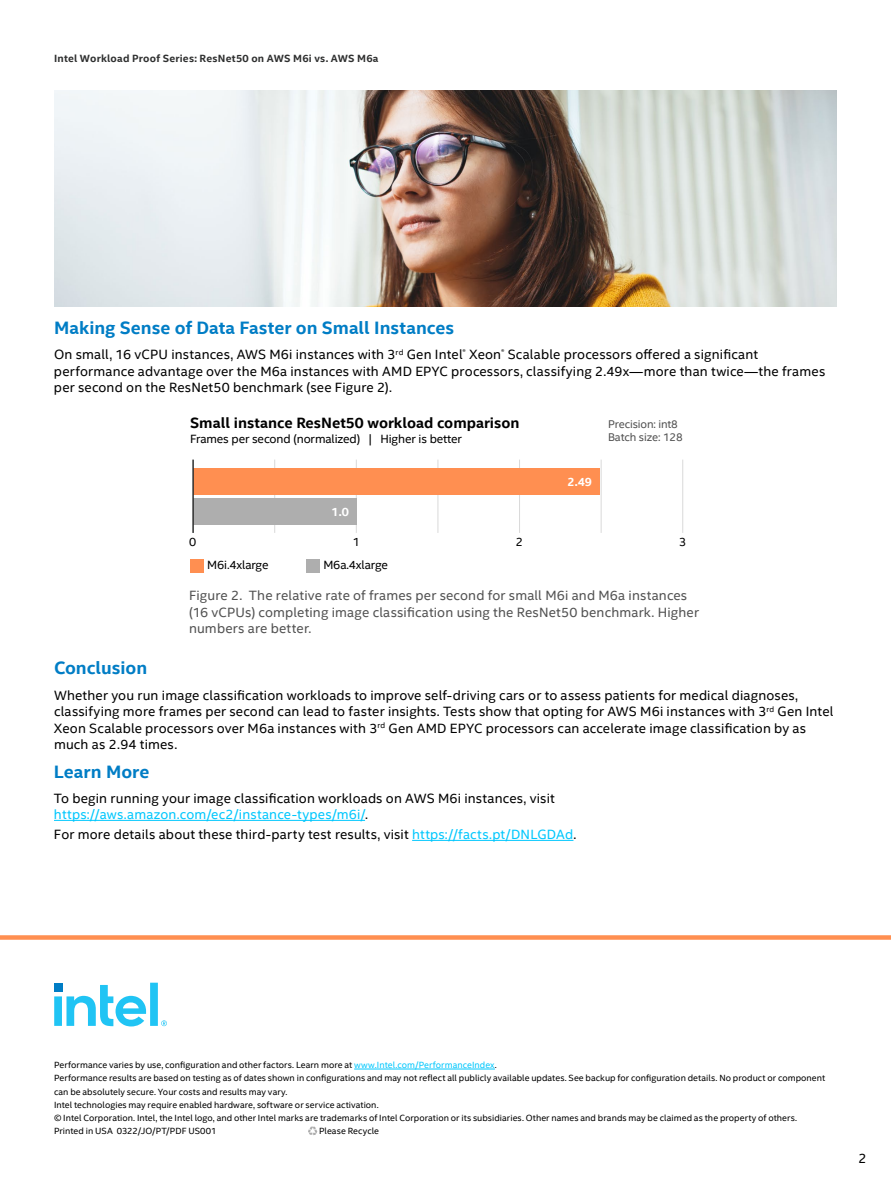
<style>
.page{position:relative;width:891px;height:1188px;background:#fff}
.page>*{position:absolute;margin:0;border:0;box-sizing:border-box;transform-origin:0 0}
.t1{font:700 18px "Intel Clear";color:#007dc5}
.t2{font:700 15px "Intel Clear";color:#000}
.t3{font:13.5px/16.5px "Intel Clear";letter-spacing:.015em;color:#000}
.t4{font:13.5px/16.5px "Intel Clear";letter-spacing:.015em;color:#525252}
.t5{font:12px "Intel Clear";letter-spacing:-.01em;color:#000}
.t6{font:700 12px "Intel Clear";color:#fff}
.t7{font:11.25px/13.5px "Intel Clear";letter-spacing:-.01em;color:#525252}
.t8{font:700 10.5px "Intel Clear";letter-spacing:.02em;color:#2e2f2f}
.t9{font:9px/13px "Intel Clear";letter-spacing:.005em;color:#000}
.s1{color:#00c7fd}
</style>
<div class="page">
<svg style="left:54px;top:983px;width:113px;height:43px"></svg>
<hr style="left:354px;top:1069px;width:141px;height:1px;background:#00c7fd">
<svg style="left:308px;top:1126px;width:9px;height:9px"></svg>
<hr style="left:54px;top:820px;width:311px;height:1px;background:#00c7fd">
<hr style="left:412px;top:840px;width:161px;height:1px;background:#00c7fd">
<div style="left:0;top:935px;width:891px;height:5px;background:#ff8f51"></div>
<hr style="left:682px;top:460px;width:1px;height:73px;background:#d9d9d9">
<hr style="left:356px;top:460px;width:1px;height:73px;background:#d9d9d9">
<hr style="left:274px;top:460px;width:1px;height:73px;background:#d9d9d9">
<hr style="left:519px;top:460px;width:1px;height:73px;background:#d9d9d9">
<hr style="left:601px;top:460px;width:1px;height:73px;background:#d9d9d9">
<hr style="left:438px;top:460px;width:1px;height:73px;background:#d9d9d9">
<div style="left:193px;top:468px;width:407px;height:27px;background:#ff8f51"></div>
<div style="left:193px;top:498px;width:163px;height:27px;background:#aeaeae"></div>
<hr style="left:192px;top:460px;width:2px;height:73px;background:#2e2f2f">
<div style="left:190px;top:559px;width:14px;height:14px;background:#ff8f51"></div>
<div style="left:306px;top:559px;width:14px;height:14px;background:#aeaeae"></div>
<img style="left:54px;top:90px;width:783px;height:216px">
<p class="t8" style="left:54px;top:52px;width:326px">Intel Workload Proof Series: ResNet50 on AWS M6i vs. AWS M6a</p>
<h1 class="t1" style="left:54px;top:317px;width:402px">Making Sense of Data Faster on Small Instances</h1>
<p class="t3" style="left:54px;top:347px;width:773px">On small, 16 vCPU instances, AWS M6i instances with 3<sup>rd</sup> Gen Intel<sup>®</sup> Xeon<sup>®</sup> Scalable processors offered a significant performance advantage over the M6a instances with AMD EPYC processors, classifying 2.49x—more than twice—the frames per second on the ResNet50 benchmark (see Figure 2).</p>
<p class="t2" style="left:190px;top:413px;width:331px">Small instance ResNet50 workload comparison</p>
<p class="t5" style="left:190px;top:432px;width:273px">Frames per second (normalized) | Higher is better</p>
<p class="t6" style="left:332px;top:504px;width:19px">1.0</p>
<p class="t6" style="left:568px;top:474px;width:26px">2.49</p>
<p class="t7" style="left:608px;top:417px;width:76px">Precision: int8<br>Batch size: 128</p>
<p class="t5" style="left:189px;top:535px;width:9px">0</p>
<p class="t5" style="left:353px;top:535px;width:9px">1</p>
<p class="t5" style="left:516px;top:535px;width:9px">2</p>
<p class="t5" style="left:679px;top:535px;width:9px">3</p>
<p class="t5" style="left:207px;top:558px;width:63px">M6i.4xlarge</p>
<p class="t5" style="left:323px;top:558px;width:66px">M6a.4xlarge</p>
<p class="t4" style="left:189px;top:587px;width:512px">Figure 2. The relative rate of frames per second for small M6i and M6a instances (16 vCPUs) completing image classification using the ResNet50 benchmark. Higher numbers are better.</p>
<h1 class="t1" style="left:54px;top:657px;width:95px">Conclusion</h1>
<p class="t3" style="left:54px;top:687px;width:781px">Whether you run image classification workloads to improve self-driving cars or to assess patients for medical diagnoses, classifying more frames per second can lead to faster insights. Tests show that opting for AWS M6i instances with 3<sup>rd</sup> Gen Intel Xeon Scalable processors over M6a instances with 3<sup>rd</sup> Gen AMD EPYC processors can accelerate image classification by as much as 2.94 times.</p>
<h1 class="t1" style="left:54px;top:760px;width:97px">Learn More</h1>
<p class="t3" style="left:54px;top:790px;width:502px">To begin running your image classification workloads on AWS M6i instances, visit <span class="s1">https://aws.amazon.com/ec2/instance-types/m6i/</span>.</p>
<p class="t3" style="left:54px;top:827px;width:524px">For more details about these third-party test results, visit <span class="s1">https://facts.pt/DNLGDAd</span>.</p>
<p class="t9" style="left:54px;top:1059px;width:773px">Performance varies by use, configuration and other factors. Learn more at <span class="s1">www.Intel.com/PerformanceIndex</span>.<br>Performance results are based on testing as of dates shown in configurations and may not reflect all publicly available updates. See backup for configuration details. No product or component can be absolutely secure. Your costs and results may vary.<br>Intel technologies may require enabled hardware, software or service activation.<br>© Intel Corporation. Intel, the Intel logo, and other Intel marks are trademarks of Intel Corporation or its subsidiaries. Other names and brands may be claimed as the property of others.<br>Printed in USA 0322/JO/PT/PDF US001</p>
<p class="t9" style="left:319px;top:1124px;width:61px">Please Recycle</p>
<p class="t3" style="left:858px;top:1151px;width:10px">2</p>
</div>
